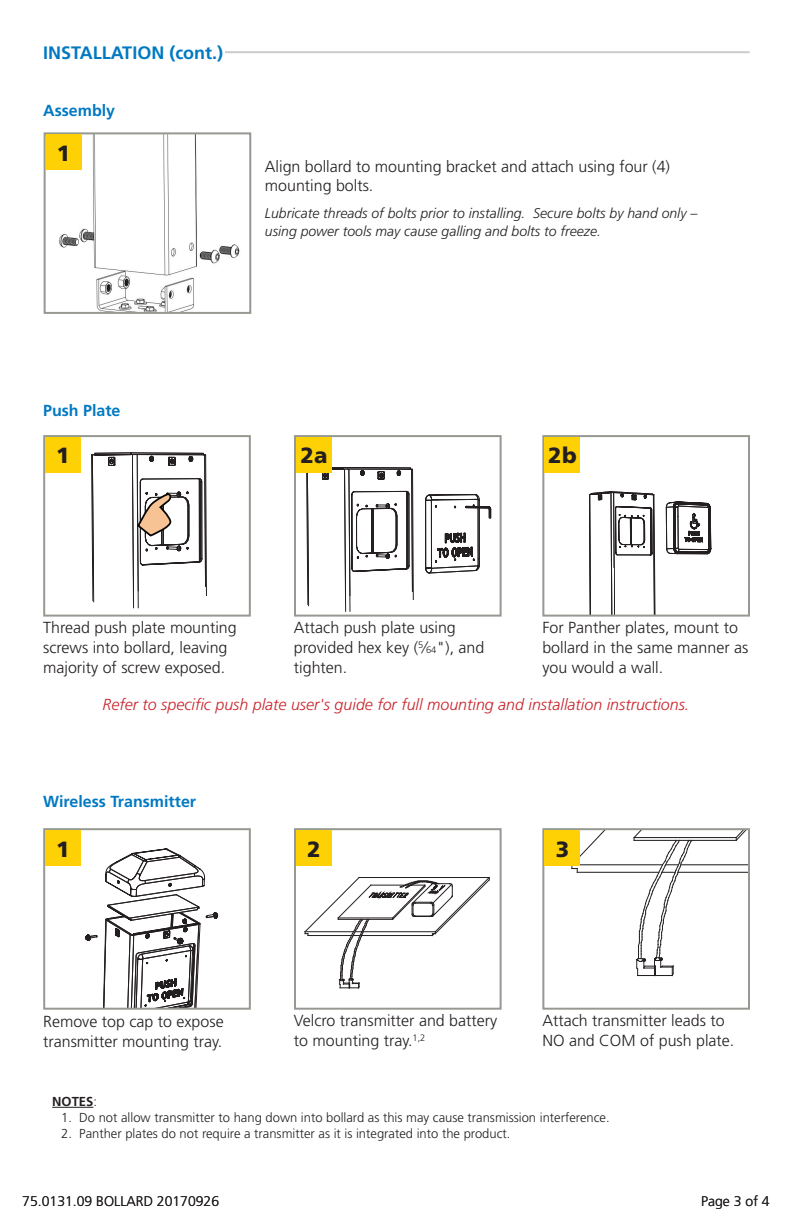
<style>
.page{position:relative;width:792px;height:1224px;background:#fff}
.page>*{position:absolute;margin:0;border:0;box-sizing:border-box;transform-origin:0 0}
.t1{font:900 22px "Frutiger LT Std";color:#231f20}
.t2{font:700 18px "Frutiger LT Std";color:#0079c2}
.t3{font:300 16px/20px "Frutiger LT Std";color:#231f20}
.t4{font:italic 300 16px "Frutiger LT Std";color:#c8242b}
.t5{font:700 16px "Frutiger LT Std";color:#0079c2}
.t6{font:italic 300 14px/18px "Frutiger LT Std";color:#231f20}
.t7{font:300 14px "Frutiger LT Std";color:#231f20}
.t8{font:300 13px "Frutiger LT Std";color:#231f20}
.t9{font:700 13px "Frutiger LT Std";color:#231f20}
.s1{font-size:9.4px}
.s2{font-weight:300}
</style>
<div class="page">
<hr style="left:44px;top:51px;width:706px;height:2px;background:#969991">
<div style="left:43px;top:43px;width:182px;height:18px;background:#fff"></div>
<img style="left:59px;top:135px;width:181px;height:176px">
<div style="left:44px;top:132px;width:207px;height:182px;border:2px solid #969991"></div>
<svg style="left:86px;top:849px;width:132px;height:158px"></svg>
<div style="left:43px;top:828px;width:208px;height:182px;border:2px solid #969991"></div>
<div style="left:294px;top:828px;width:208px;height:182px;border:2px solid #969991"></div>
<hr style="left:634px;top:837px;width:102px;height:1px;background:#231f20">
<hr style="left:634px;top:840px;width:102px;height:1px;background:#231f20">
<svg style="left:735px;top:831px;width:11px;height:10px"></svg>
<hr style="left:681px;top:864px;width:68px;height:1px;background:#231f20">
<hr style="left:678px;top:872px;width:71px;height:1px;background:#231f20">
<svg style="left:571px;top:831px;width:126px;height:146px"></svg>
<div style="left:542px;top:828px;width:208px;height:182px;border:2px solid #969991"></div>
<div style="left:43px;top:435px;width:208px;height:182px;border:2px solid #969991"></div>
<svg style="left:306px;top:467px;width:174px;height:543px"></svg>
<svg style="left:425px;top:494px;width:66px;height:79px"></svg>
<div style="left:294px;top:435px;width:208px;height:182px;border:2px solid #969991"></div>
<svg style="left:589px;top:491px;width:67px;height:123px"></svg>
<svg style="left:666px;top:501px;width:45px;height:54px"></svg>
<div style="left:542px;top:435px;width:208px;height:182px;border:2px solid #969991"></div>
<svg style="left:91px;top:452px;width:116px;height:156px"></svg>
<div style="left:46px;top:134px;width:36px;height:36px;background:#fed105"></div>
<hr style="left:52px;top:1107px;width:41px;height:1px;background:#231f20">
<div style="left:45px;top:437px;width:36px;height:36px;background:#fed105"></div>
<div style="left:45px;top:830px;width:36px;height:36px;background:#fed105"></div>
<div style="left:296px;top:437px;width:36px;height:36px;background:#fed105"></div>
<div style="left:544px;top:437px;width:36px;height:36px;background:#fed105"></div>
<div style="left:296px;top:830px;width:36px;height:36px;background:#fed105"></div>
<div style="left:544px;top:830px;width:36px;height:36px;background:#fed105"></div>
<p class="t2" style="left:43px;top:42px;width:182px">INSTALLATION (cont.)</p>
<p class="t5" style="left:43px;top:101px;width:73px">Assembly</p>
<p class="t1" style="left:57px;top:140px;width:15px">1</p>
<p class="t5" style="left:43px;top:401px;width:79px">Push Plate</p>
<p class="t1" style="left:56px;top:442px;width:15px">1</p>
<p class="t3" style="left:265px;top:157px;width:407px;line-height:19.2px">Align bollard to mounting bracket and attach using four (4) mounting bolts.</p>
<p class="t6" style="left:265px;top:204px;width:434px">Lubricate threads of bolts prior to installing. Secure bolts by hand only – using power tools may cause galling and bolts to freeze.</p>
<p class="t1" style="left:300px;top:442px;width:29px">2a</p>
<p class="t1" style="left:548px;top:442px;width:30px">2b</p>
<p class="t3" style="left:43px;top:618px;width:195px">Thread push plate mounting screws into bollard, leaving majority of screw exposed.</p>
<p class="t3" style="left:294px;top:618px;width:192px">Attach push plate using provided hex key (<sup>5</sup>⁄<span class="s1">64</span>"), and tighten.</p>
<p class="t3" style="left:542px;top:618px;width:207px">For Panther plates, mount to bollard in the same manner as you would a wall.</p>
<p class="t4" style="left:103px;top:696px;width:588px">Refer to specific push plate user's guide for full mounting and installation instructions.</p>
<p class="t5" style="left:43px;top:792px;width:154px">Wireless Transmitter</p>
<p class="t1" style="left:56px;top:836px;width:15px">1</p>
<p class="t1" style="left:307px;top:836px;width:15px">2</p>
<p class="t1" style="left:556px;top:836px;width:15px">3</p>
<p class="t3" style="left:43px;top:1011px;width:182px">Remove top cap to expose transmitter mounting tray.</p>
<p class="t3" style="left:294px;top:1011px;width:205px">Velcro transmitter and battery to mounting tray.<sup>1,2</sup></p>
<p class="t3" style="left:542px;top:1011px;width:194px">Attach transmitter leads to<br>NO and COM of push plate.</p>
<p class="t9" style="left:52px;top:1094px;width:46px">NOTES<span class="s2">:</span></p>
<p class="t8" style="left:61px;top:1110px;width:550px">1. Do not allow transmitter to hang down into bollard as this may cause transmission interference.</p>
<p class="t8" style="left:61px;top:1126px;width:451px">2. Panther plates do not require a transmitter as it is integrated into the product.</p>
<p class="t7" style="left:22px;top:1193px;width:198px">75.0131.09 BOLLARD 20170926</p>
<p class="t7" style="left:701px;top:1193px;width:70px">Page 3 of 4</p>
</div>
